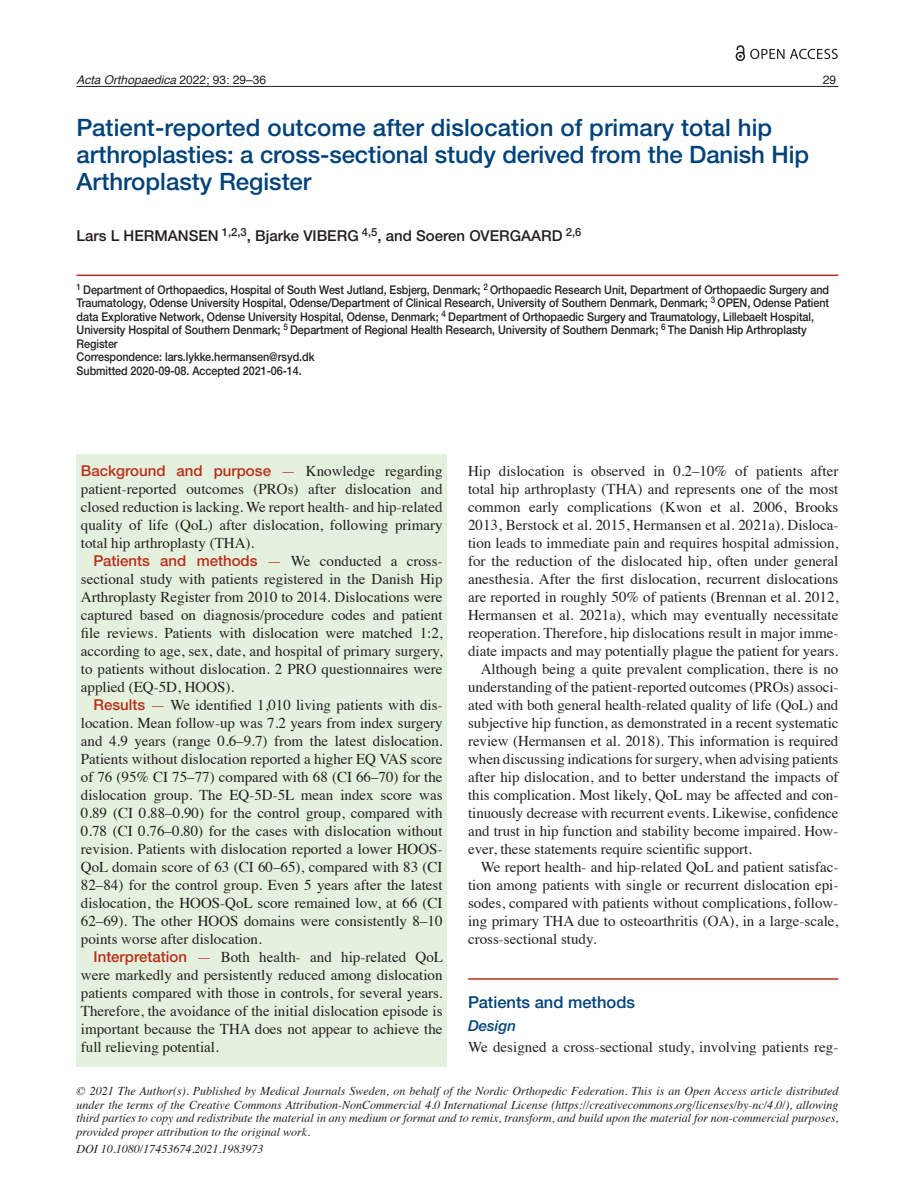
<style>
.page{position:relative;width:915px;height:1191px;background:#fff}
.page>*{position:absolute;margin:0;border:0;box-sizing:border-box;transform-origin:0 0}
.t1{font:500 24px/27px "Helvetica Neue LTW1 G";color:#004279}
.t2{font:500 16.5px "Helvetica Neue LTW1 G";color:#004279}
.t3{font:15px/18px "Times";color:#231f20;text-align:justify}
.t4{font:500 15px "Helvetica Neue LTW1 G";color:#bc2e18}
.t5{font:500 15px "Helvetica Neue LTW1 G";color:#231f20}
.t6{font:italic 500 15px "Helvetica Neue LTW1 G";color:#004279}
.t7{font:500 12px/13.5px "Helvetica Neue LTW1 G";letter-spacing:-.005em;color:#231f20;scale:.9 1}
.t8{font:italic 12px/13.5px "Times";color:#231f20;text-align:justify}
.t9{font:italic 12px "Helvetica";color:#231f20}
.t10{font:12px "Helvetica";color:#231f20}
.s1{font-style:normal}
.s2{font-family:"Times";font-weight:400}
.s3{font-family:"Times";font-weight:400;color:#231f20}
.s4{font-family:"Helvetica Neue LTW1 G";font-weight:500;color:#bc2e18}
.s5{color:#bc2e18}
</style>
<div class="page">
<hr style="left:77px;top:86px;width:761px;height:1px;background:#231f20">
<div style="left:77px;top:454px;width:369px;height:612px;background:#e4f1de"></div>
<hr style="left:77px;top:274px;width:761px;height:2px;background:#bc2e18">
<svg style="left:735px;top:45px;width:9px;height:16px"></svg>
<svg style="left:750px;top:49px;width:87px;height:10px"></svg>
<hr style="left:468px;top:978px;width:370px;height:1px;background:#bc2e18">
<p class="t9" style="left:77px;top:70px;width:191px">Acta Orthopaedica <span class="s1">2022; 93: 29–36</span></p>
<p class="t10" style="left:822px;top:70px;width:15px">29</p>
<h1 class="t1" style="left:77px;top:114px;width:733px">Patient-reported outcome after dislocation of primary total hip arthroplasties: a cross-sectional study derived from the Danish Hip<br>Arthroplasty Register</h1>
<p class="t5" style="left:77px;top:227px;width:506px">Lars L HERMANSEN <sup>1,2,3</sup>, Bjarke VIBERG <sup>4,5</sup>, and Soeren OVERGAARD <sup>2,6</sup></p>
<p class="t7" style="left:77px;top:283px;width:837px"><sup>1</sup> Department of Orthopaedics, Hospital of South West Jutland, Esbjerg, Denmark; <sup>2</sup> Orthopaedic Research Unit, Department of Orthopaedic Surgery and Traumatology, Odense University Hospital, Odense/Department of Clinical Research, University of Southern Denmark, Denmark; <sup>3</sup> OPEN, Odense Patient data Explorative Network, Odense University Hospital, Odense, Denmark; <sup>4</sup> Department of Orthopaedic Surgery and Traumatology, Lillebaelt Hospital, University Hospital of Southern Denmark; <sup>5</sup> Department of Regional Health Research, University of Southern Denmark; <sup>6</sup> The Danish Hip Arthroplasty Register<br>Correspondence: lars.lykke.hermansen@rsyd.dk<br>Submitted 2020-09-08. Accepted 2021-06-14.</p>
<p class="t4" style="left:81px;top:461px;width:363px">Background and purpose <span class="s2">—</span> <span class="s3">Knowledge regarding</span></p>
<p class="t3" style="left:81px;top:478px;width:363px">patient-reported outcomes (PROs) after dislocation and closed reduction is lacking. We report health- and hip-related quality of life (QoL) after dislocation, following primary total hip arthroplasty (THA).</p>
<p class="t4" style="left:94px;top:551px;width:350px">Patients and methods <span class="s2">—</span> <span class="s3">We conducted a cross-</span></p>
<p class="t3" style="left:81px;top:568px;width:363px">sectional study with patients registered in the Danish Hip Arthroplasty Register from 2010 to 2014. Dislocations were captured based on diagnosis/procedure codes and patient file reviews. Patients with dislocation were matched 1:2, according to age, sex, date, and hospital of primary surgery, to patients without dislocation. 2 PRO questionnaires were applied (EQ-5D, HOOS).</p>
<p class="t3" style="left:81px;top:694px;width:363px;text-indent:13px"><span class="s4">Results</span> <span class="s5">—</span> We identified 1,010 living patients with dis&shy;location. Mean follow-up was 7.2 years from index surgery and 4.9 years (range 0.6–9.7) from the latest dislocation.<br>Patients without dislocation reported a higher EQ VAS score of 76 (95% CI 75–77) compared with 68 (CI 66–70) for the dislocation group. The EQ-5D-5L mean index score was 0.89 (CI 0.88–0.90) for the control group, compared with 0.78 (CI 0.76–0.80) for the cases with dislocation without revision. Patients with dislocation reported a lower HOOS-QoL domain score of 63 (CI 60–65), compared with 83 (CI 82–84) for the control group. Even 5 years after the latest dislocation, the HOOS-QoL score remained low, at 66 (CI 62–69). The other HOOS domains were consistently 8–10 points worse after dislocation.</p>
<p class="t3" style="left:81px;top:946px;width:363px;text-indent:13px"><span class="s4">Interpretation</span> <span class="s5">—</span> Both health- and hip-related QoL were markedly and persistently reduced among dislocation patients compared with those in controls, for several years.<br>Therefore, the avoidance of the initial dislocation episode is important because the THA does not appear to achieve the full relieving potential.</p>
<p class="t3" style="left:468px;top:460px;width:371px">Hip dislocation is observed in 0.2–10% of patients after</p>
<p class="t3" style="left:468px;top:478px;width:371px">total hip arthroplasty (THA) and represents one of the most</p>
<p class="t3" style="left:468px;top:496px;width:371px">common early complications (Kwon et al. 2006, Brooks</p>
<p class="t3" style="left:468px;top:514px;width:371px">2013, Berstock et al. 2015, Hermansen et al. 2021a). Disloca-</p>
<p class="t3" style="left:468px;top:532px;width:371px">tion leads to immediate pain and requires hospital admission,</p>
<p class="t3" style="left:468px;top:550px;width:371px">for the reduction of the dislocated hip, often under general</p>
<p class="t3" style="left:468px;top:568px;width:371px">anesthesia. After the first dislocation, recurrent dislocations</p>
<p class="t3" style="left:468px;top:586px;width:371px">are reported in roughly 50% of patients (Brennan et al. 2012,</p>
<p class="t3" style="left:468px;top:604px;width:371px">Hermansen et al. 2021a), which may eventually necessitate</p>
<p class="t3" style="left:468px;top:622px;width:371px">reoperation. Therefore, hip dislocations result in major imme-</p>
<p class="t3" style="left:468px;top:640px;width:371px">diate impacts and may potentially plague the patient for years.</p>
<p class="t3" style="left:480px;top:658px;width:359px">Although being a quite prevalent complication, there is no</p>
<p class="t3" style="left:468px;top:676px;width:371px">understanding of the patient-reported outcomes (PROs) associ-</p>
<p class="t3" style="left:468px;top:694px;width:371px">ated with both general health-related quality of life (QoL) and</p>
<p class="t3" style="left:468px;top:712px;width:371px">subjective hip function, as demonstrated in a recent systematic</p>
<p class="t3" style="left:468px;top:730px;width:371px">review (Hermansen et al. 2018). This information is required</p>
<p class="t3" style="left:468px;top:748px;width:371px">when discussing indications for surgery, when advising patients</p>
<p class="t3" style="left:468px;top:766px;width:371px">after hip dislocation, and to better understand the impacts of</p>
<p class="t3" style="left:468px;top:784px;width:371px">this complication. Most likely, QoL may be affected and con-</p>
<p class="t3" style="left:468px;top:802px;width:371px">tinuously decrease with recurrent events. Likewise, confidence</p>
<p class="t3" style="left:468px;top:820px;width:371px">and trust in hip function and stability become impaired. How-</p>
<p class="t3" style="left:468px;top:838px;width:285px">ever, these statements require scientific support.</p>
<p class="t3" style="left:480px;top:856px;width:359px">We report health- and hip-related QoL and patient satisfac-</p>
<p class="t3" style="left:468px;top:874px;width:371px">tion among patients with single or recurrent dislocation epi-</p>
<p class="t3" style="left:468px;top:892px;width:371px">sodes, compared with patients without complications, follow-</p>
<p class="t3" style="left:468px;top:910px;width:371px">ing primary THA due to osteoarthritis (OA), in a large-scale,</p>
<p class="t3" style="left:468px;top:928px;width:130px">cross-sectional study.</p>
<p class="t2" style="left:468px;top:992px;width:168px">Patients and methods</p>
<p class="t6" style="left:468px;top:1016px;width:49px">Design</p>
<p class="t3" style="left:468px;top:1036px;width:371px">We designed a cross-sectional study, involving patients reg-</p>
<p class="t8" style="left:77px;top:1083px;width:763px">© 2021 The Author(s). Published by Medical Journals Sweden, on behalf of the Nordic Orthopedic Federation. This is an Open Access article distributed under the terms of the Creative Commons Attribution-NonCommercial 4.0 International License (https://creativecommons.org/licenses/by-nc/4.0/), allowing third parties to copy and redistribute the material in any medium or format and to remix, transform, and build upon the material for non-commercial purposes, provided proper attribution to the original work.</p>
<p class="t8" style="left:77px;top:1142px;width:188px">DOI 10.1080/17453674.2021.1983973</p>
</div>
